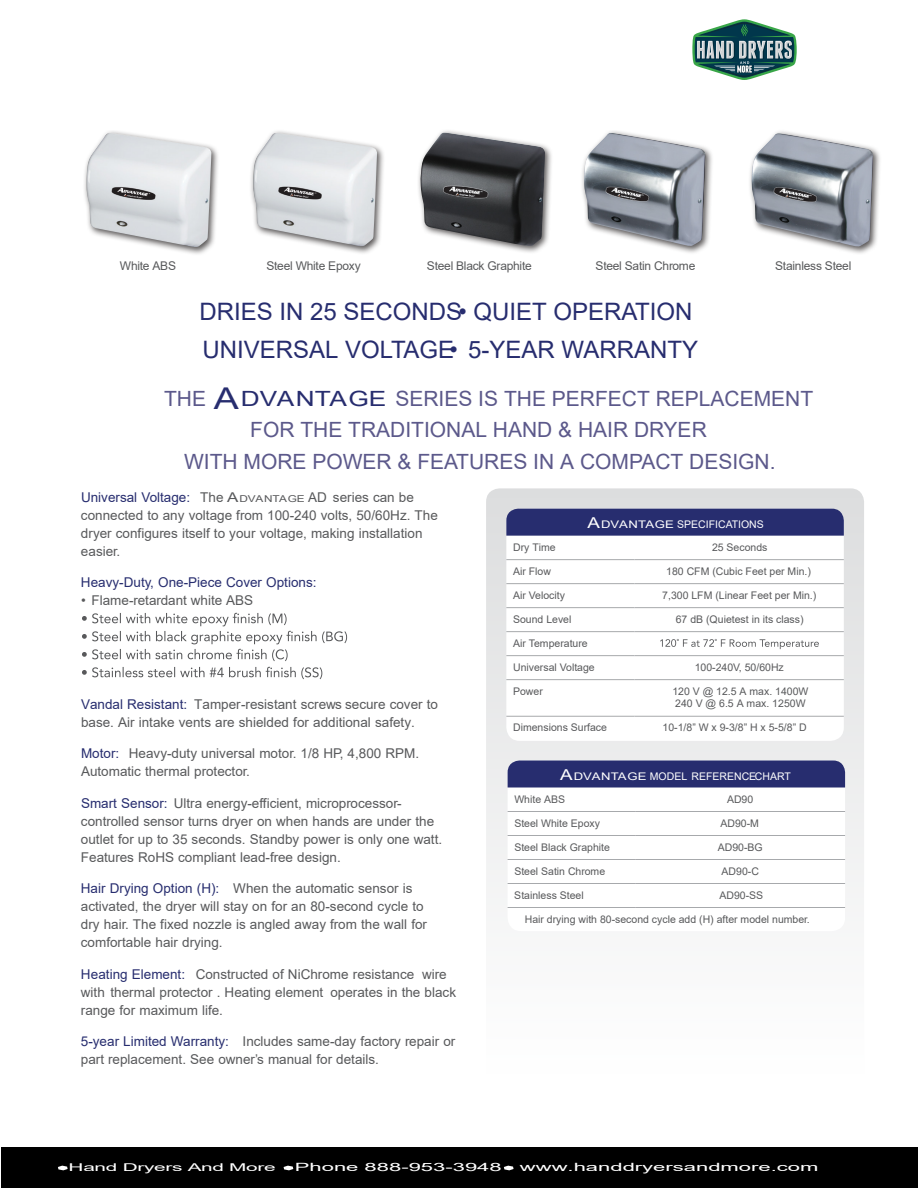
<style>
.page{position:relative;width:918px;height:1188px;background:#fff}
.page>*{position:absolute;margin:0;border:0;box-sizing:border-box;transform-origin:0 0}
.t1{font:24px/37.3px "Arial";color:#272d6f}
.t2{font:21px "Arial";color:#5c598b}
.t3{font:13.5px/18px "Arial";color:#58595b}
.t4{font:13.5px "Arial";color:#272d6f}
.t5{font:12px "Arial";letter-spacing:-.02em;color:#58595b}
.t6{font:11.4px "Arial";color:#fff;scale:1.94 1}
.t7{font:10.8px "Arial";letter-spacing:-.015em;color:#fff;scale:1.94 1}
.t8{font:10.5px/12.6px "Arial";color:#58595b}
.t9{font:10.5px/22.6px "Arial";color:#fff;scale:1.25 1}
.s1{font-size:30px;color:#272d6f}
.s2{color:#272d6f}
.s3{font-size:9.45px}
.s4{font-size:15px}
.s5{color:#58595b}
</style>
<div class="page">
<svg style="left:486px;top:488px;width:378px;height:420px;background:#e5e6e7"></svg>
<svg style="left:582px;top:131px;width:130px;height:122px"></svg>
<img style="left:584px;top:133px;width:122px;height:113px">
<svg style="left:418px;top:130px;width:134px;height:123px"></svg>
<img style="left:420px;top:133px;width:125px;height:113px">
<svg style="left:251px;top:131px;width:133px;height:122px"></svg>
<img style="left:253px;top:133px;width:124px;height:113px">
<svg style="left:750px;top:131px;width:130px;height:123px"></svg>
<img style="left:751px;top:133px;width:122px;height:114px">
<svg style="left:84px;top:131px;width:134px;height:123px"></svg>
<img style="left:86px;top:133px;width:125px;height:114px">
<div style="left:508px;top:760px;width:337px;height:171px;background:#fff;border-radius:14px"></div>
<hr style="left:508px;top:811px;width:128px;height:1px;background:#a7a9ac">
<hr style="left:636px;top:811px;width:209px;height:1px;background:#a7a9ac">
<hr style="left:508px;top:835px;width:128px;height:1px;background:#a7a9ac">
<hr style="left:636px;top:835px;width:209px;height:1px;background:#a7a9ac">
<hr style="left:508px;top:859px;width:128px;height:1px;background:#a7a9ac">
<hr style="left:636px;top:859px;width:209px;height:1px;background:#a7a9ac">
<hr style="left:508px;top:883px;width:128px;height:1px;background:#a7a9ac">
<hr style="left:636px;top:883px;width:209px;height:1px;background:#a7a9ac">
<hr style="left:508px;top:907px;width:128px;height:1px;background:#a7a9ac">
<hr style="left:636px;top:907px;width:209px;height:1px;background:#a7a9ac">
<svg style="left:508px;top:760px;width:337px;height:28px;background:#2f3574"></svg>
<div style="left:506px;top:509px;width:338px;height:232px;background:#fff;border-radius:14px"></div>
<hr style="left:506px;top:559px;width:129px;height:1px;background:#a7a9ac">
<hr style="left:635px;top:559px;width:209px;height:1px;background:#a7a9ac">
<hr style="left:506px;top:583px;width:129px;height:1px;background:#a7a9ac">
<hr style="left:635px;top:583px;width:209px;height:1px;background:#a7a9ac">
<hr style="left:506px;top:607px;width:129px;height:1px;background:#a7a9ac">
<hr style="left:635px;top:607px;width:209px;height:1px;background:#a7a9ac">
<hr style="left:506px;top:631px;width:129px;height:1px;background:#a7a9ac">
<hr style="left:635px;top:631px;width:209px;height:1px;background:#a7a9ac">
<hr style="left:506px;top:655px;width:129px;height:1px;background:#a7a9ac">
<hr style="left:635px;top:655px;width:209px;height:1px;background:#a7a9ac">
<hr style="left:506px;top:716px;width:129px;height:1px;background:#a7a9ac">
<hr style="left:635px;top:716px;width:209px;height:1px;background:#a7a9ac">
<hr style="left:506px;top:679px;width:129px;height:1px;background:#a7a9ac">
<hr style="left:635px;top:679px;width:209px;height:1px;background:#a7a9ac">
<div style="left:506px;top:509px;width:338px;height:27px;background:#272d6f"></div>
<svg style="left:660px;top:639px;width:159px;height:10px"></svg>
<svg style="left:82px;top:613px;width:265px;height:48px"></svg>
<svg style="left:82px;top:667px;width:240px;height:12px"></svg>
<svg style="left:692px;top:19px;width:105px;height:61px"></svg>
<div style="left:1px;top:1147px;width:916px;height:41px;background:#000"></div>
<svg style="left:284px;top:1166px;width:9px;height:4px"></svg>
<svg style="left:504px;top:1166px;width:10px;height:4px"></svg>
<svg style="left:58px;top:1166px;width:10px;height:4px"></svg>
<p class="t5" style="left:120px;top:258px;width:58px">White ABS</p>
<p class="t5" style="left:266px;top:258px;width:96px">Steel White Epoxy</p>
<p class="t5" style="left:427px;top:258px;width:106px">Steel Black Graphite</p>
<p class="t5" style="left:596px;top:258px;width:101px">Steel Satin Chrome</p>
<p class="t5" style="left:775px;top:258px;width:78px">Stainless Steel</p>
<h1 class="t1" style="left:200px;top:293px;width:500px">DRIES IN 25 SECONDS• QUIET OPERATION<br>UNIVERSAL VOLTAGE• 5-YEAR WARRANTY</h1>
<h2 class="t2" style="left:164px;top:384px;width:651px">THE <span class="s1">A</span><span class="s2">DVANTAGE</span> SERIES IS THE PERFECT REPLACEMENT</h2>
<h2 class="t2" style="left:250px;top:415px;width:458px">FOR THE TRADITIONAL HAND &amp; HAIR DRYER</h2>
<h2 class="t2" style="left:184px;top:447px;width:593px">WITH MORE POWER &amp; FEATURES IN A COMPACT DESIGN.</h2>
<p class="t3" style="left:81px;top:488px;width:358px"><span class="s2">Universal Voltage:</span> The A<span class="s3">DVANTAGE</span> AD series can be connected to any voltage from 100-240 volts, 50/60Hz. The dryer configures itself to your voltage, making installation easier.</p>
<p class="t4" style="left:81px;top:573px;width:237px">Heavy-Duty, One-Piece Cover Options:</p>
<p class="t3" style="left:81px;top:591px;width:174px">• Flame-retardant white ABS</p>
<p class="t3" style="left:81px;top:695px;width:359px"><span class="s2">Vandal Resistant:</span> Tamper-resistant screws secure cover to base. Air intake vents are shielded for additional safety.</p>
<p class="t3" style="left:81px;top:744px;width:340px"><span class="s2">Motor:</span> Heavy-duty universal motor. 1/8 HP, 4,800 RPM.<br>Automatic thermal protector.</p>
<p class="t3" style="left:81px;top:794px;width:363px"><span class="s2">Smart Sensor:</span> Ultra energy-efficient, microprocessor&shy;controlled sensor turns dryer on when hands are under the outlet for up to 35 seconds. Standby power is only one watt.<br>Features RoHS compliant lead-free design.</p>
<p class="t3" style="left:81px;top:879px;width:348px"><span class="s2">Hair Drying Option (H):</span> When the automatic sensor is activated, the dryer will stay on for an 80-second cycle to dry hair. The fixed nozzle is angled away from the wall for comfortable hair drying.</p>
<p class="t3" style="left:81px;top:965px;width:377px"><span class="s2">Heating Element:</span> Constructed of NiChrome resistance wire with thermal protector . Heating element operates in the black range for maximum life.</p>
<p class="t3" style="left:81px;top:1032px;width:376px"><span class="s2">5-year Limited Warranty:</span> Includes same-day factory repair or part replacement. See owner’s manual for details.</p>
<p class="t9" style="left:588px;top:513px;width:142px"><span class="s4">A</span>DVANTAGE SPECIFICATIONS</p>
<p class="t8" style="left:513px;top:541px;width:44px">Dry Time</p>
<p class="t8" style="left:712px;top:541px;width:57px">25 Seconds</p>
<p class="t8" style="left:513px;top:565px;width:39px">Air Flow</p>
<p class="t8" style="left:666px;top:565px;width:146px">180 CFM (Cubic Feet per Min.)</p>
<p class="t8" style="left:513px;top:589px;width:53px">Air Velocity</p>
<p class="t8" style="left:662px;top:589px;width:156px">7,300 LFM (Linear Feet per Min.)</p>
<p class="t8" style="left:513px;top:613px;width:60px">Sound Level</p>
<p class="t8" style="left:676px;top:613px;width:129px">67 dB (Quietest in its class)</p>
<p class="t8" style="left:513px;top:637px;width:76px">Air Temperature</p>
<p class="t8" style="left:513px;top:661px;width:83px">Universal Voltage</p>
<p class="t8" style="left:695px;top:661px;width:91px">100-240V, 50/60Hz</p>
<p class="t8" style="left:513px;top:685px;width:31px">Power</p>
<p class="t8" style="left:672px;top:685px;width:138px">120 V @ 12.5 A max. 1400W<br>240 V @ 6.5 A max. 1250W</p>
<p class="t8" style="left:513px;top:721px;width:95px">Dimensions Surface</p>
<p class="t8" style="left:663px;top:721px;width:146px">10-1/8” W x 9-3/8” H x 5-5/8” D</p>
<p class="t9" style="left:514px;top:765px;width:223px;text-indent:46px"><span class="s4">A</span>DVANTAGE MODEL REFERENCECHART<br><span class="s5">White ABS</span></p>
<p class="t8" style="left:727px;top:793px;width:28px">AD90</p>
<p class="t8" style="left:514px;top:817px;width:87px">Steel White Epoxy</p>
<p class="t8" style="left:721px;top:817px;width:40px">AD90-M</p>
<p class="t8" style="left:514px;top:841px;width:97px">Steel Black Graphite</p>
<p class="t8" style="left:718px;top:841px;width:46px">AD90-BG</p>
<p class="t8" style="left:514px;top:865px;width:92px">Steel Satin Chrome</p>
<p class="t8" style="left:722px;top:865px;width:39px">AD90-C</p>
<p class="t8" style="left:514px;top:889px;width:71px">Stainless Steel</p>
<p class="t8" style="left:719px;top:889px;width:45px">AD90-SS</p>
<p class="t8" style="left:525px;top:913px;width:286px">Hair drying with 80-second cycle add (H) after model number.</p>
<p class="t7" style="left:69px;top:1160px;width:108px">Hand Dryers And More</p>
<p class="t6" style="left:295px;top:1159px;width:108px">Phone 888-953-3948</p>
<p class="t6" style="left:520px;top:1159px;width:155px">www.handdryersandmore.com</p>
</div>
